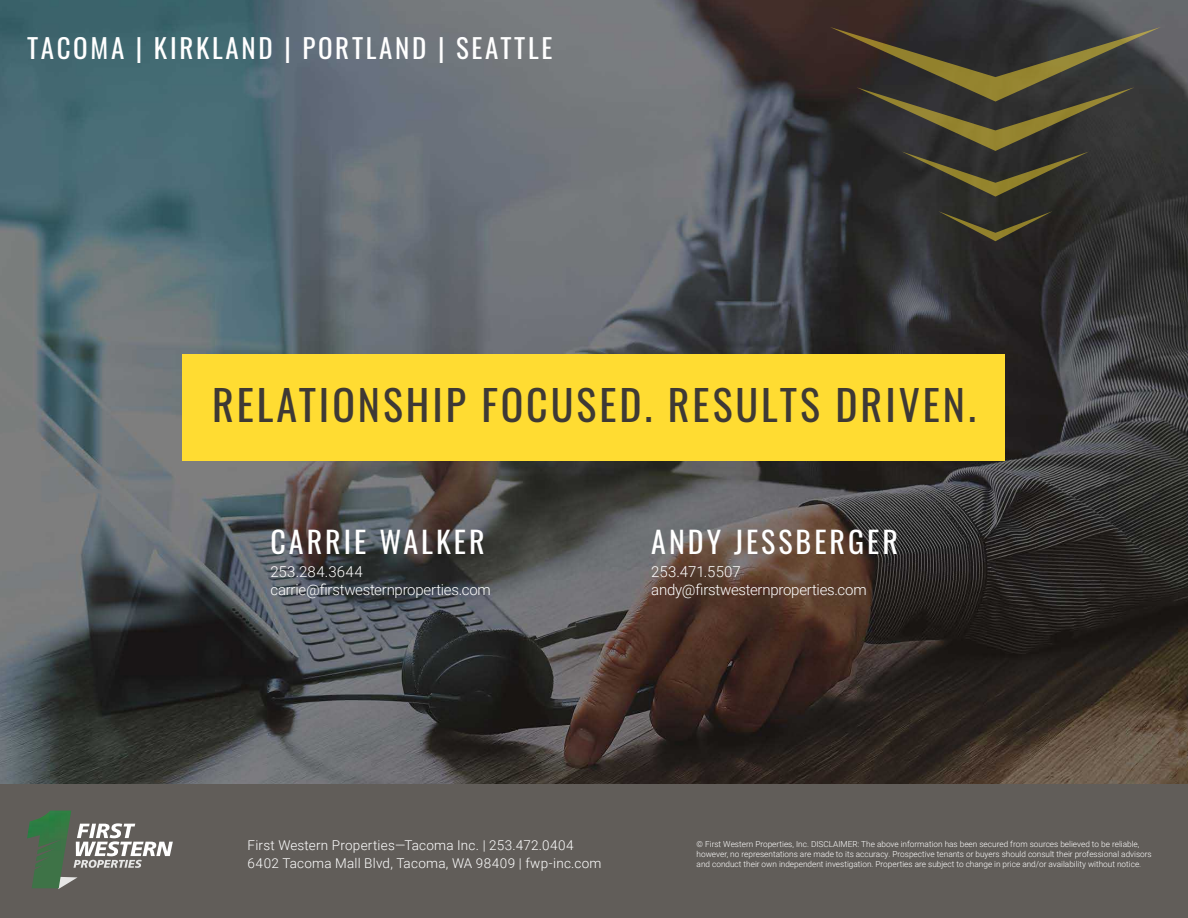
<style>
.page{position:relative;width:1188px;height:918px;background:#fff}
.page>*{position:absolute;margin:0;border:0;box-sizing:border-box;transform-origin:0 0}
.t1{font:42px "Oswald";letter-spacing:.07em;color:#3e3935}
.t2{font:30px "Oswald";letter-spacing:.1em;color:#fff}
.t3{font:27px "Oswald";letter-spacing:.1em;color:#fff}
.t4{font:300 15px/18px "Roboto";letter-spacing:-.015em;color:#fff}
.t5{font:300 13.5px/18px "Roboto";letter-spacing:.02em;color:#fff}
.t6{font:300 8.25px/9.9px "Roboto";color:#fff}
</style>
<div class="page">
<img style="left:0;top:0;width:1188px;height:785px">
<div style="left:0;top:785px;width:1188px;height:133px;background:#615d59"></div>
<svg style="left:830px;top:27px;width:331px;height:170px;background:#3e3b2f"></svg>
<svg style="left:938px;top:211px;width:115px;height:30px;background:#373426"></svg>
<svg style="left:58px;top:877px;width:20px;height:12px"></svg>
<svg style="left:73px;top:823px;width:100px;height:45px"></svg>
<img style="left:27px;top:811px;width:44px;height:77px">
<div style="left:183px;top:355px;width:822px;height:106px;background:#ffdc32"></div>
<h3 class="t3" style="left:27px;top:24px;width:527px">TACOMA | KIRKLAND | PORTLAND | SEATTLE</h3>
<h1 class="t1" style="left:212px;top:367px;width:765px">RELATIONSHIP FOCUSED. RESULTS DRIVEN.</h1>
<h2 class="t2" style="left:271px;top:515px;width:216px">CARRIE WALKER</h2>
<h3 class="t4" style="left:271px;top:562px;width:222px">253.284.3644 carrie@firstwesternproperties.com</h3>
<h2 class="t2" style="left:651px;top:515px;width:248px">ANDY JESSBERGER</h2>
<h3 class="t4" style="left:651px;top:562px;width:217px">253.471.5507 andy@firstwesternproperties.com</h3>
<h3 class="t5" style="left:248px;top:836px;width:356px">First Western Properties—Tacoma Inc. | 253.472.0404<br>6402 Tacoma Mall Blvd, Tacoma, WA 98409 | fwp-inc.com</h3>
<p class="t6" style="left:697px;top:839px;width:457px">© First Western Properties, Inc. DISCLAIMER: The above information has been secured from sources believed to be reliable, however, no representations are made to its accuracy. Prospective tenants or buyers should consult their professional advisors and conduct their own independent investigation. Properties are subject to change in price and/or availability without notice.</p>
</div>
